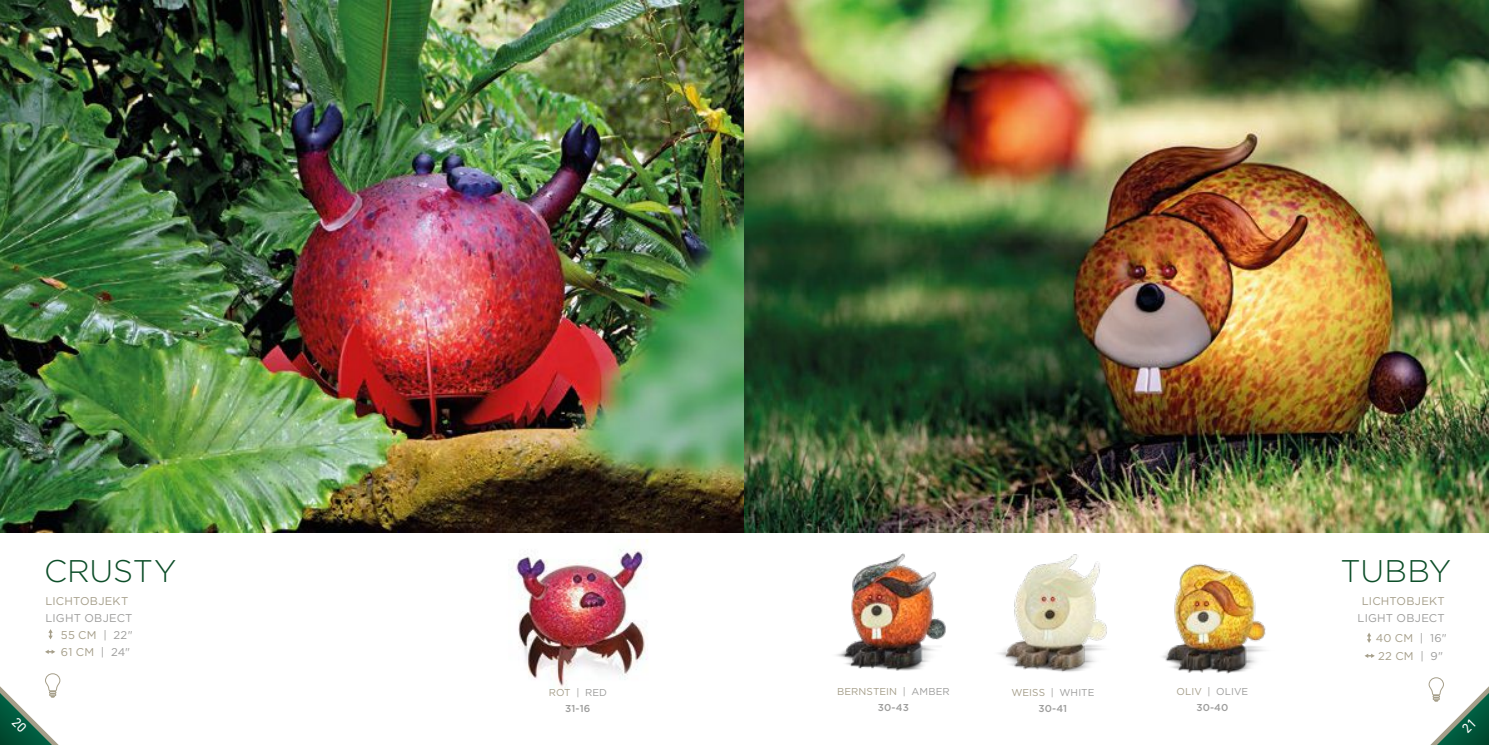
<style>
.page{position:relative;width:1489px;height:745px;background:#fff}
.page>*{position:absolute;margin:0;border:0;box-sizing:border-box;transform-origin:0 0}
.t1{font:300 31.25px "Gotham";letter-spacing:-.005em;color:#0d4e29}
.t2{font:11.25px/17px "Gotham";letter-spacing:.02em;color:#9d9d9c;text-align:justify}
.t3{font:11.25px "Gotham";letter-spacing:.02em;color:#a59e89}
.t4{font:10px/16.2px "Gotham";letter-spacing:.005em;color:#9d9d9c;text-align:center}
.t5{font:10px/16.2px "Gotham";letter-spacing:.01em;color:#a59e89;text-align:center}
.t6{font:500 10px/16.2px "Gotham";color:#9d9d9c;text-align:center}
.s1{color:#a59e89}
.s2{font-weight:400;color:#a59e89}
.s3{font-weight:400}
.s4{color:#9d9d9c}
.s5{font-weight:500;color:#9d9d9c}
.s6{font-weight:500}
.s7{color:#fff}
</style>
<div class="page">
<img style="left:511px;top:539px;width:137px;height:149px">
<img style="left:0;top:0;width:1488px;height:531px">
<img style="left:998px;top:554px;width:109px;height:119px">
<img style="left:1162px;top:563px;width:104px;height:111px">
<img style="left:836px;top:553px;width:110px;height:118px">
<svg style="left:48px;top:629px;width:5px;height:10px"></svg>
<svg style="left:45px;top:649px;width:10px;height:4px"></svg>
<svg style="left:1367px;top:633px;width:4px;height:9px"></svg>
<svg style="left:1364px;top:654px;width:10px;height:3px"></svg>
<svg style="left:0;top:673px;width:61px;height:71px"></svg>
<svg style="left:1428px;top:677px;width:60px;height:67px"></svg>
<h1 class="t1" style="left:44px;top:550px;width:134px">CRUSTY</h1>
<p class="t3" style="left:45px;top:593px;width:84px">LICHTOBJEKT</p>
<p class="t2" style="left:61px;top:608px;width:73px;text-indent:-16px">LIGHT OBJECT <span class="s1">55 CM</span> | 22" <span class="s1">61 CM</span> | 24"</p>
<p class="t6" style="left:549px;top:683px;width:60px"><span class="s2">ROT</span> <span class="s3">| RED<br></span>31-16</p>
<p class="t5" style="left:837px;top:682px;width:114px">BERNSTEIN <span class="s4">| AMBER<br></span><span class="s5">30-43</span></p>
<p class="t4" style="left:1011px;top:683px;width:85px"><span class="s1">WEISS</span> | WHITE<br><span class="s6">30-41</span></p>
<p class="t4" style="left:1176px;top:682px;width:73px"><span class="s1">OLIV</span> | OLIVE<br><span class="s6">30-40</span></p>
<h1 class="t1" style="left:1340px;top:550px;width:112px">TUBBY</h1>
<p class="t3" style="left:1361px;top:593px;width:84px">LICHTOBJEKT</p>
<p class="t2" style="left:1357px;top:606px;width:91px;line-height:20.6px;text-align:right">LIGHT OBJECT<br><span class="s1">40 CM</span> | 16"</p>
<p class="t3" style="left:1377px;top:648px;width:69px">22 CM <span class="s4">| 9"</span><span class="s7">.</span></p>
</div>
